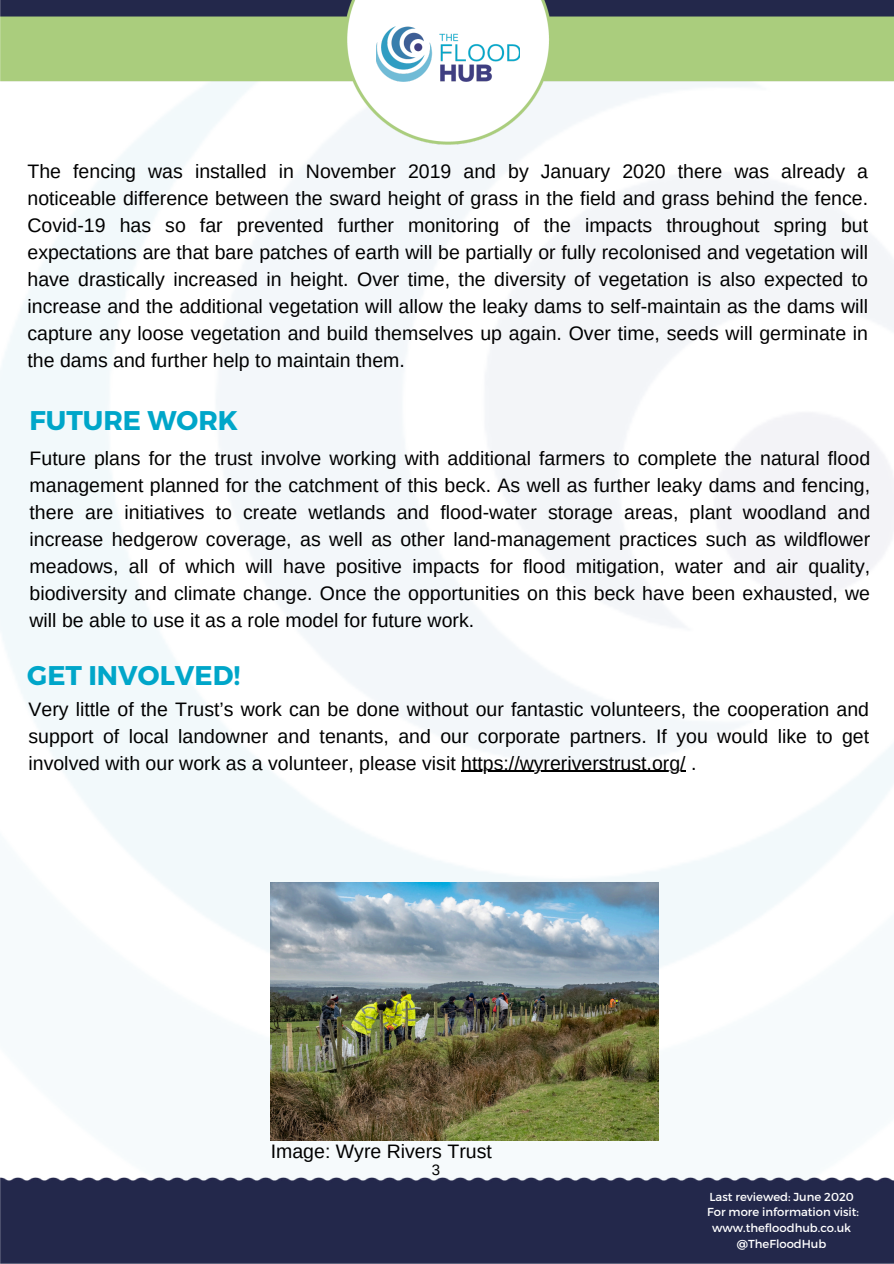
<style>
.page{position:relative;width:894px;height:1264px;background:#fff}
.page>*{position:absolute;margin:0;border:0;box-sizing:border-box;transform-origin:0 0}
.t1{font:700 27px "Montserrat";color:#00a6c9}
.t2{font:19.5px/27px "Arimo";color:#000;text-align:justify}
.t3{font:15px "Arimo";color:#000}
.t4{font:11.55px/15.8px "Montserrat";color:#fff;text-align:center}
</style>
<div class="page">
<img style="left:0;top:144px;width:893px;height:997px">
<img style="left:0;top:0;width:893px;height:144px">
<img style="left:376px;top:26px;width:143px;height:56px">
<div style="left:0;top:1177px;width:893px;height:86px;background:#23284b"></div>
<img style="left:271px;top:882px;width:387px;height:258px">
<hr style="left:461px;top:771px;width:224px;height:1px;background:#000">
<h2 class="t2" style="left:27px;top:157px;width:841px">The fencing was installed in November 2019 and by January 2020 there was already a noticeable difference between the sward height of grass in the field and grass behind the fence.<br>Covid-19 has so far prevented further monitoring of the impacts throughout spring but expectations are that bare patches of earth will be partially or fully recolonised and vegetation will have drastically increased in height. Over time, the diversity of vegetation is also expected to increase and the additional vegetation will allow the leaky dams to self-maintain as the dams will capture any loose vegetation and build themselves up again. Over time, seeds will germinate in the dams and further help to maintain them.</h2>
<p class="t1" style="left:30px;top:402px;width:210px">FUTURE WORK</p>
<h2 class="t2" style="left:30px;top:444px;width:841px">Future plans for the trust involve working with additional farmers to complete the natural flood management planned for the catchment of this beck. As well as further leaky dams and fencing, there are initiatives to create wetlands and flood-water storage areas, plant woodland and increase hedgerow coverage, as well as other land-management practices such as wildflower meadows, all of which will have positive impacts for flood mitigation, water and air quality, biodiversity and climate change. Once the opportunities on this beck have been exhausted, we will be able to use it as a role model for future work.</h2>
<h1 class="t1" style="left:27px;top:657px;width:214px">GET INVOLVED!</h1>
<h2 class="t2" style="left:29px;top:695px;width:841px">Very little of the Trust’s work can be done without our fantastic volunteers, the cooperation and support of local landowner and tenants, and our corporate partners. If you would like to get involved with our work as a volunteer, please visit https://wyreriverstrust.org/ .</h2>
<p class="t2" style="left:271px;top:1137px;width:222px">Image: Wyre Rivers Trust</p>
<p class="t3" style="left:431px;top:1161px;width:10px">3</p>
<p class="t4" style="left:701px;top:1188px;width:136px">Last reviewed: Oct 2018</p>
<h2 class="t4" style="left:709px;top:1188px;width:146px">Last reviewed: June 2020</h2>
<p class="t4" style="left:707px;top:1203px;width:153px">For more information visit: www.thefloodhub.co.uk @TheFloodHub</p>
</div>
